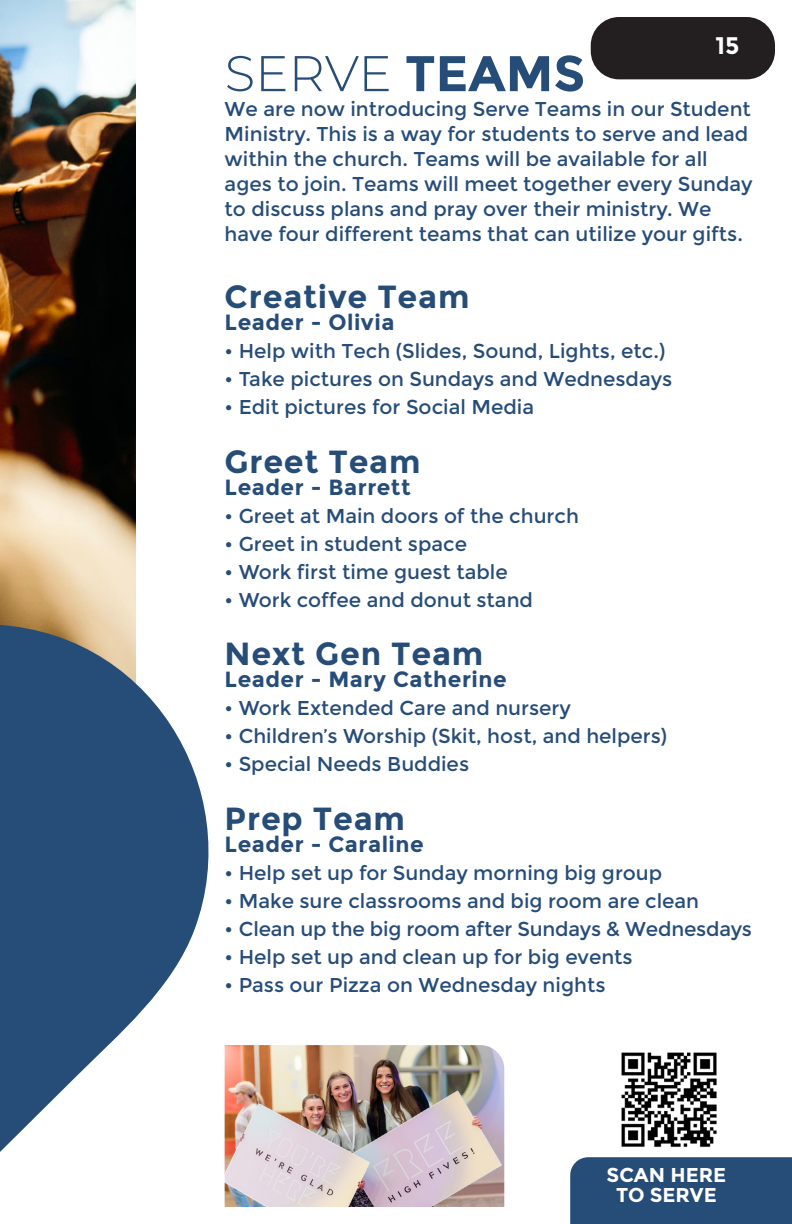
<style>
.page{position:relative;width:792px;height:1224px;background:#fff}
.page>*{position:absolute;margin:0;border:0;box-sizing:border-box;transform-origin:0 0}
.Text_Paragraph{font:300 50px "Montserrat";color:#264c78}
.Body_Text{font:700 32px "Montserrat";letter-spacing:.025em;color:#264c78}
.t1{font:700 24px "Montserrat";color:#fff}
.Body_Text-2{font:700 22px "Montserrat";letter-spacing:.025em;color:#264c78}
.Body_Text-3{font:20px/25px "Montserrat";color:#264c78}
.Body_Text-4{font:700 20px "Montserrat";color:#fff}
.s1{font-weight:700}
</style>
<div class="page">
<img style="left:246px;top:1045px;width:258px;height:162px">
<img style="left:0;top:0;width:135px;height:624px">
<svg style="left:0;top:624px;width:246px;height:583px;fill:#264c78"></svg>
<div style="left:570px;top:1157px;width:222px;height:67px;background:#264c78"></div>
<img style="left:621px;top:1052px;width:96px;height:95px">
<div style="left:591px;top:17px;width:184px;height:62px;background:#231f20;border-radius:28px"></div>
<p class="t1" style="left:715px;top:31px;width:25px">15</p>
<p class="Text_Paragraph" style="left:225px;top:39px;width:362px">SERVE <span class="s1">TEAMS</span></p>
<p class="Body_Text-3" style="left:225px;top:97px;width:530px">We are now introducing Serve Teams in our Student Ministry. This is a way for students to serve and lead within the church. Teams will be available for all ages to join. Teams will meet together every Sunday to discuss plans and pray over their ministry. We have four different teams that can utilize your gifts.</p>
<p class="Body_Text" style="left:225px;top:278px;width:246px">Creative Team</p>
<p class="Body_Text-2" style="left:225px;top:310px;width:171px">Leader - Olivia</p>
<p class="Body_Text-3" style="left:225px;top:339px;width:442px">• Help with Tech (Slides, Sound, Lights, etc.)</p>
<p class="Body_Text-3" style="left:225px;top:367px;width:449px">• Take pictures on Sundays and Wednesdays</p>
<p class="Body_Text-3" style="left:225px;top:395px;width:311px">• Edit pictures for Social Media</p>
<p class="Body_Text" style="left:225px;top:442px;width:197px">Greet Team</p>
<p class="Body_Text-2" style="left:225px;top:474px;width:188px">Leader - Barrett</p>
<p class="Body_Text-3" style="left:225px;top:504px;width:356px">• Greet at Main doors of the church</p>
<p class="Body_Text-3" style="left:225px;top:532px;width:244px">• Greet in student space</p>
<p class="Body_Text-3" style="left:225px;top:560px;width:285px">• Work first time guest table</p>
<p class="Body_Text-3" style="left:225px;top:588px;width:310px">• Work coffee and donut stand</p>
<p class="Body_Text" style="left:225px;top:635px;width:260px">Next Gen Team</p>
<p class="Body_Text-2" style="left:225px;top:667px;width:284px">Leader - Mary Catherine</p>
<p class="Body_Text-3" style="left:225px;top:696px;width:348px">• Work Extended Care and nursery</p>
<p class="Body_Text-3" style="left:225px;top:724px;width:444px">• Children’s Worship (Skit, host, and helpers)</p>
<p class="Body_Text-3" style="left:225px;top:752px;width:246px">• Special Needs Buddies</p>
<p class="Body_Text" style="left:225px;top:799px;width:182px">Prep Team</p>
<p class="Body_Text-2" style="left:225px;top:831px;width:201px">Leader - Caraline</p>
<p class="Body_Text-3" style="left:225px;top:861px;width:439px">• Help set up for Sunday morning big group</p>
<p class="Body_Text-3" style="left:225px;top:889px;width:476px">• Make sure classrooms and big room are clean</p>
<p class="Body_Text-3" style="left:225px;top:917px;width:529px">• Clean up the big room after Sundays &amp; Wednesdays</p>
<p class="Body_Text-3" style="left:225px;top:945px;width:410px">• Help set up and clean up for big events</p>
<p class="Body_Text-3" style="left:225px;top:973px;width:382px">• Pass our Pizza on Wednesday nights</p>
<p class="Body_Text-4" style="left:607px;top:1163px;width:121px">SCAN HERE</p>
<p class="Body_Text-4" style="left:616px;top:1183px;width:102px">TO SERVE</p>
</div>
